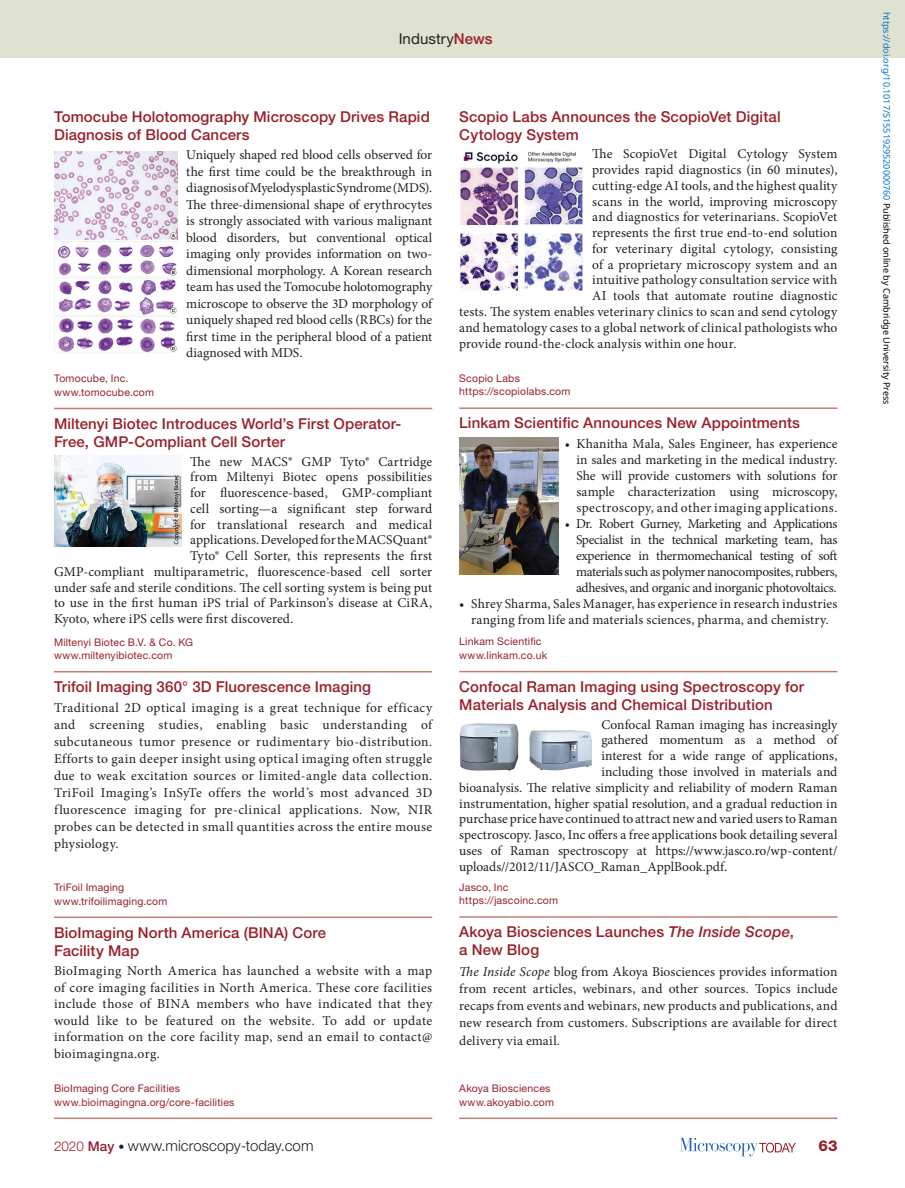
<style>
.page{position:relative;width:905px;height:1188px;background:#fff}
.page>*{position:absolute;margin:0;border:0;box-sizing:border-box;transform-origin:0 0}
.t1{font:500 15px/18px "Helvetica Neue LT Std";letter-spacing:.005em;color:#98212a}
.t2{font:300 15px "Helvetica Neue LT Std";letter-spacing:.005em;color:#231f20}
.t3{font:15px "Helvetica Neue LT Std";letter-spacing:.005em;color:#231f20}
.t4{font:800 15px "Helvetica Neue LT Std";color:#98212a}
.t5{font:13.5px/16.5px "Minion Pro";letter-spacing:.005em;color:#231f20;text-align:justify}
.t6{font:10.5px/13.5px "Helvetica Neue LT Std";letter-spacing:.015em;color:#98212a}
.t7{font:9px "Noto Sans";color:#0172cf}
.s1{font-weight:500;color:#98212a}
.s2{font-style:italic}
.s3{font-size:13.5px;color:#98212a}
.s4{font-weight:500;font-size:13.5px;color:#98212a}
.s5{font-size:12px}
.s6{color:#000}
</style>
<div class="page">
<svg style="left:679px;top:1138px;width:116px;height:18px"></svg>
<div style="left:0;top:0;width:904px;height:58px;background:#e0e2d1"></div>
<hr style="left:54px;top:408px;width:378px;height:1px;background:#c07e72">
<hr style="left:54px;top:671px;width:378px;height:2px;background:#c07e72">
<hr style="left:54px;top:917px;width:378px;height:1px;background:#c07e72">
<hr style="left:54px;top:1118px;width:378px;height:1px;background:#c07e72">
<hr style="left:459px;top:407px;width:378px;height:2px;background:#c07e72">
<hr style="left:459px;top:671px;width:378px;height:1px;background:#c07e72">
<hr style="left:459px;top:916px;width:378px;height:2px;background:#c07e72">
<hr style="left:459px;top:1118px;width:378px;height:1px;background:#c07e72">
<img style="left:54px;top:151px;width:123px;height:202px">
<img style="left:54px;top:456px;width:127px;height:91px">
<img style="left:460px;top:151px;width:123px;height:139px">
<img style="left:459px;top:438px;width:99px;height:137px">
<img style="left:459px;top:723px;width:133px;height:47px">
<p class="t3" style="left:399px;top:30px;width:95px">Industry<span class="s1">News</span></p>
<p class="t1" style="left:54px;top:107px;width:377px">Tomocube Holotomography Microscopy Drives Rapid<br>Diagnosis of Blood Cancers</p>
<p class="t5" style="left:186px;top:147px;width:247px">Uniquely shaped red blood cells observed for the first time could be the breakthrough in diagnosis of Myelodysplastic Syndrome (MDS).<br>The three-dimensional shape of erythrocytes is strongly associated with various malignant blood disorders, but conventional optical imaging only provides information on two&shy;dimensional morphology. A Korean research team has used the Tomocube holotomography microscope to observe the 3D morphology of uniquely shaped red blood cells (RBCs) for the first time in the peripheral blood of a patient diagnosed with MDS.</p>
<p class="t6" style="left:54px;top:372px;width:102px">Tomocube, Inc. www.tomocube.com</p>
<p class="t1" style="left:54px;top:414px;width:349px">Miltenyi Biotec Introduces World’s First Operator-<br>Free, GMP-Compliant Cell Sorter</p>
<p class="t5" style="left:190px;top:453px;width:243px">The new MACS® GMP Tyto® Cartridge</p>
<p class="t5" style="left:190px;top:469px;width:243px">from Miltenyi Biotec opens possibilities</p>
<p class="t5" style="left:190px;top:485px;width:243px">for fluorescence-based, GMP-compliant</p>
<p class="t5" style="left:190px;top:500px;width:243px">cell sorting—a significant step forward</p>
<p class="t5" style="left:190px;top:516px;width:243px">for translational research and medical</p>
<p class="t5" style="left:190px;top:532px;width:243px">applications. Developed for the MACSQuant®</p>
<p class="t5" style="left:190px;top:548px;width:243px">Tyto® Cell Sorter, this represents the first</p>
<p class="t5" style="left:54px;top:563px;width:379px">GMP-compliant multiparametric, fluorescence-based cell sorter</p>
<p class="t5" style="left:54px;top:579px;width:379px">under safe and sterile conditions. The cell sorting system is being put</p>
<p class="t5" style="left:54px;top:595px;width:379px">to use in the first human iPS trial of Parkinson’s disease at CiRA,</p>
<p class="t5" style="left:54px;top:611px;width:241px">Kyoto, where iPS cells were first discovered.</p>
<p class="t6" style="left:54px;top:635px;width:141px">Miltenyi Biotec B.V. &amp; Co. KG www.miltenyibiotec.com</p>
<p class="t1" style="left:54px;top:678px;width:318px">Trifoil Imaging 360° 3D Fluorescence Imaging</p>
<p class="t5" style="left:54px;top:699px;width:380px;line-height:17px">Traditional 2D optical imaging is a great technique for efficacy and screening studies, enabling basic understanding of subcutaneous tumor presence or rudimentary bio-distribution.<br>Efforts to gain deeper insight using optical imaging often struggle due to weak excitation sources or limited-angle data collection.<br>TriFoil Imaging’s InSyTe offers the world’s most advanced 3D fluorescence imaging for pre-clinical applications. Now, NIR probes can be detected in small quantities across the entire mouse physiology.</p>
<p class="t6" style="left:54px;top:880px;width:115px">TriFoil Imaging www.trifoilimaging.com</p>
<p class="t1" style="left:54px;top:923px;width:274px">BioImaging North America (BINA) Core<br>Facility Map</p>
<p class="t5" style="left:54px;top:963px;width:380px">BioImaging North America has launched a website with a map of core imaging facilities in North America. These core facilities include those of BINA members who have indicated that they would like to be featured on the website. To add or update information on the core facility map, send an email to contact@ bioimagingna.org.</p>
<p class="t6" style="left:54px;top:1081px;width:182px">BioImaging Core Facilities www.bioimagingna.org/core-facilities</p>
<p class="t1" style="left:459px;top:107px;width:323px">Scopio Labs Announces the ScopioVet Digital<br>Cytology System</p>
<p class="t5" style="left:592px;top:146px;width:247px">The ScopioVet Digital Cytology System</p>
<p class="t5" style="left:592px;top:162px;width:247px">provides rapid diagnostics (in 60 minutes),</p>
<p class="t5" style="left:592px;top:177px;width:247px">cutting-edge AI tools, and the highest quality</p>
<p class="t5" style="left:592px;top:193px;width:247px">scans in the world, improving microscopy</p>
<p class="t5" style="left:592px;top:209px;width:247px">and diagnostics for veterinarians. ScopioVet</p>
<p class="t5" style="left:592px;top:225px;width:247px">represents the first true end-to-end solution</p>
<p class="t5" style="left:592px;top:240px;width:247px">for veterinary digital cytology, consisting</p>
<p class="t5" style="left:592px;top:256px;width:247px">of a proprietary microscopy system and an</p>
<p class="t5" style="left:592px;top:272px;width:247px">intuitive pathology consultation service with</p>
<p class="t5" style="left:592px;top:288px;width:247px">AI tools that automate routine diagnostic</p>
<p class="t5" style="left:459px;top:304px;width:379px">tests. The system enables veterinary clinics to scan and send cytology</p>
<p class="t5" style="left:459px;top:319px;width:380px">and hematology cases to a global network of clinical pathologists who</p>
<p class="t5" style="left:459px;top:335px;width:279px">provide round-the-clock analysis within one hour.</p>
<p class="t6" style="left:459px;top:371px;width:113px">Scopio Labs https://scopiolabs.com</p>
<p class="t1" style="left:459px;top:414px;width:342px">Linkam Scientific Announces New Appointments</p>
<p class="t5" style="left:576px;top:435px;width:262px;line-height:16px;text-indent:-12px">• Khanitha Mala, Sales Engineer, has experience in sales and marketing in the medical industry.<br>She will provide customers with solutions for sample characterization using microscopy, spectroscopy, and other imaging applications.</p>
<p class="t5" style="left:576px;top:515px;width:263px;line-height:16px;text-indent:-11px">• Dr. Robert Gurney, Marketing and Applications Specialist in the technical marketing team, has experience in thermomechanical testing of soft materials such as polymer nanocomposites, rubbers, adhesives, and organic and inorganic photovoltaics.</p>
<p class="t5" style="left:459px;top:596px;width:380px;line-height:16px;text-align:center">• Shrey Sharma, Sales Manager, has experience in research industries ranging from life and materials sciences, pharma, and chemistry.</p>
<p class="t6" style="left:459px;top:635px;width:89px">Linkam Scientific www.linkam.co.uk</p>
<p class="t1" style="left:459px;top:677px;width:346px">Confocal Raman Imaging using Spectroscopy for<br>Materials Analysis and Chemical Distribution</p>
<p class="t5" style="left:601px;top:716px;width:237px">Confocal Raman imaging has increasingly</p>
<p class="t5" style="left:601px;top:732px;width:237px">gathered momentum as a method of</p>
<p class="t5" style="left:601px;top:748px;width:237px">interest for a wide range of applications,</p>
<p class="t5" style="left:601px;top:764px;width:237px">including those involved in materials and</p>
<p class="t5" style="left:459px;top:779px;width:380px">bioanalysis. The relative simplicity and reliability of modern Raman</p>
<p class="t5" style="left:459px;top:795px;width:380px">instrumentation, higher spatial resolution, and a gradual reduction in</p>
<p class="t5" style="left:459px;top:811px;width:380px">purchase price have continued to attract new and varied users to Raman</p>
<p class="t5" style="left:459px;top:827px;width:380px">spectroscopy. Jasco, Inc offers a free applications book detailing several</p>
<p class="t5" style="left:459px;top:843px;width:380px">uses of Raman spectroscopy at https://www.jasco.ro/wp-content/</p>
<p class="t5" style="left:459px;top:858px;width:269px">uploads//2012/11/JASCO_Raman_ApplBook.pdf.</p>
<p class="t6" style="left:459px;top:880px;width:100px">Jasco, Inc https://jascoinc.com</p>
<p class="t1" style="left:459px;top:923px;width:336px">Akoya Biosciences Launches <span class="s2">The Inside Scope</span>, a New Blog</p>
<p class="t5" style="left:459px;top:963px;width:380px;line-height:17.2px"><span class="s2">The Inside Scope</span> blog from Akoya Biosciences provides information from recent articles, webinars, and other sources. Topics include recaps from events and webinars, new products and publications, and new research from customers. Subscriptions are available for direct delivery via email.</p>
<p class="t6" style="left:459px;top:1081px;width:96px">Akoya Biosciences www.akoyabio.com</p>
<p class="t2" style="left:54px;top:1137px;width:261px"><span class="s3">2020</span> <span class="s4">May</span> <span class="s5">•</span> www.microscopy-today.com</p>
<p class="t4" style="left:818px;top:1137px;width:21px">63</p>
<p class="t7" style="left:893px;top:12px;width:394px;rotate:90deg">https://doi.org/10.1017/S1551929520000760 <span class="s6">Published online by Cambridge University Press</span></p>
</div>
